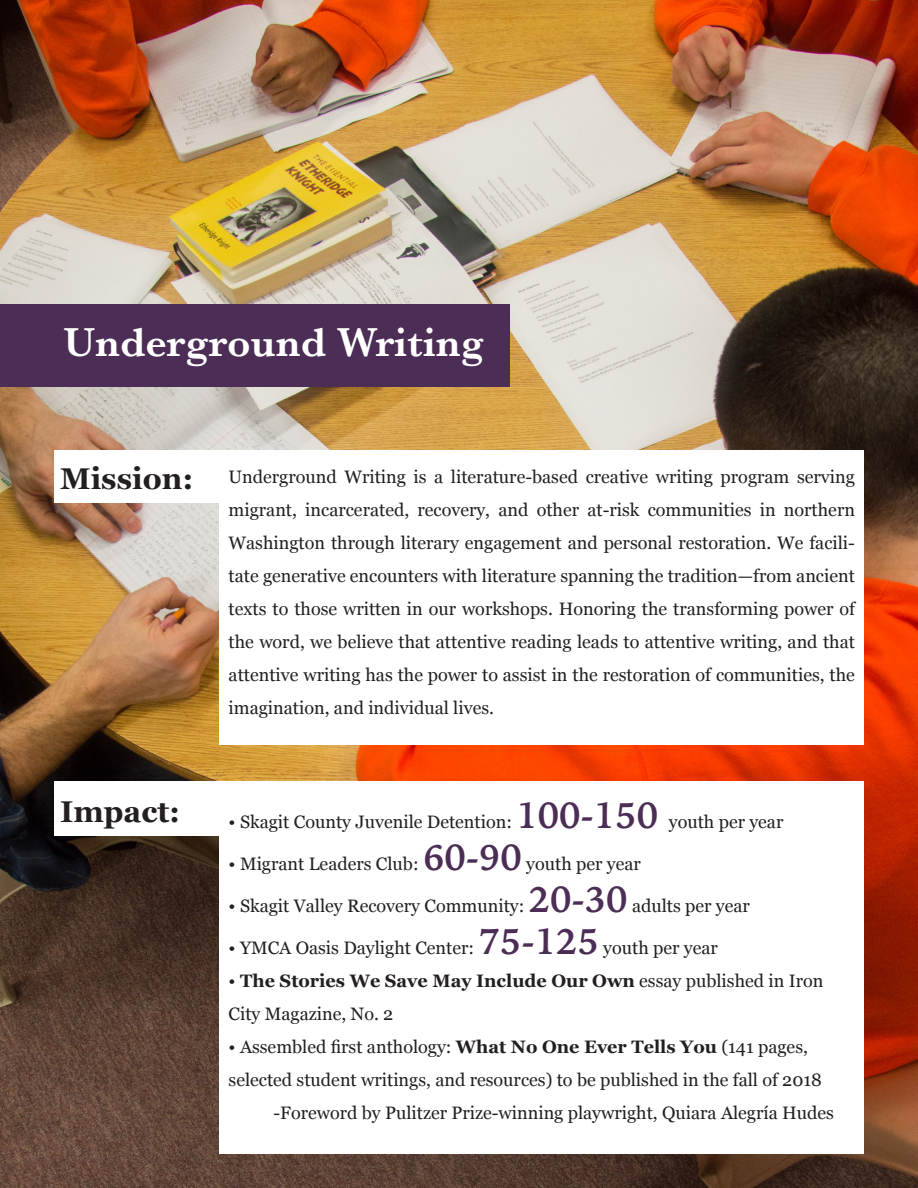
<style>
.page{position:relative;width:918px;height:1188px;background:#fff}
.page>*{position:absolute;margin:0;border:0;box-sizing:border-box;transform-origin:0 0}
.t1{font:600 42px "Baskerville";color:#fff}
.t2{font:700 30px "Georgia";color:#231f20}
.t3{font:18px/33px "Georgia";color:#231f20}
.s1{font-family:"Iowan Old Style";font-weight:700;font-size:36px;color:#4c2d55}
.s2{font-weight:700}
</style>
<div class="page">
<img style="left:0;top:0;width:918px;height:1188px">
<div style="left:54px;top:450px;width:810px;height:52px;background:#fff"></div>
<div style="left:220px;top:470px;width:644px;height:275px;background:#fff"></div>
<div style="left:54px;top:781px;width:810px;height:54px;background:#fff"></div>
<div style="left:220px;top:790px;width:644px;height:364px;background:#fff"></div>
<div style="left:0;top:304px;width:509px;height:83px;background:#4c2d55"></div>
<p class="t1" style="left:64px;top:313px;width:421px">Underground Writing</p>
<p class="t2" style="left:60px;top:456px;width:135px">Mission:</p>
<p class="t3" style="left:229px;top:460px;width:628px;text-align:justify">Underground Writing is a literature-based creative writing program serving migrant, incarcerated, recovery, and other at-risk communities in northern Washington through literary engagement and personal restoration. We facili&shy;tate generative encounters with literature spanning the tradition—from ancient texts to those written in our workshops. Honoring the transforming power of the word, we believe that attentive reading leads to attentive writing, and that attentive writing has the power to assist in the restoration of communities, the imagination, and individual lives.</p>
<p class="t2" style="left:60px;top:789px;width:122px">Impact:</p>
<p class="t3" style="left:229px;top:804px;width:556px">• Skagit County Juvenile Detention: <span class="s1">100-150</span> youth per year</p>
<p class="t3" style="left:229px;top:846px;width:414px">• Migrant Leaders Club: <span class="s1">60-90</span> youth per year</p>
<p class="t3" style="left:229px;top:888px;width:523px">• Skagit Valley Recovery Community: <span class="s1">20-30</span> adults per year</p>
<p class="t3" style="left:229px;top:930px;width:491px">• YMCA Oasis Daylight Center: <span class="s1">75-125</span> youth per year</p>
<p class="t3" style="left:229px;top:963px;width:596px">• <span class="s2">The Stories We Save May Include Our Own</span> essay published in Iron<br>City Magazine, No. 2</p>
<p class="t3" style="left:229px;top:1029px;width:595px">• Assembled first anthology: <span class="s2">What No One Ever Tells You</span> (141 pages, selected student writings, and resources) to be published in the fall of 2018</p>
<p class="t3" style="left:274px;top:1095px;width:562px">-Foreword by Pulitzer Prize-winning playwright, Quiara Alegría Hudes</p>
</div>
